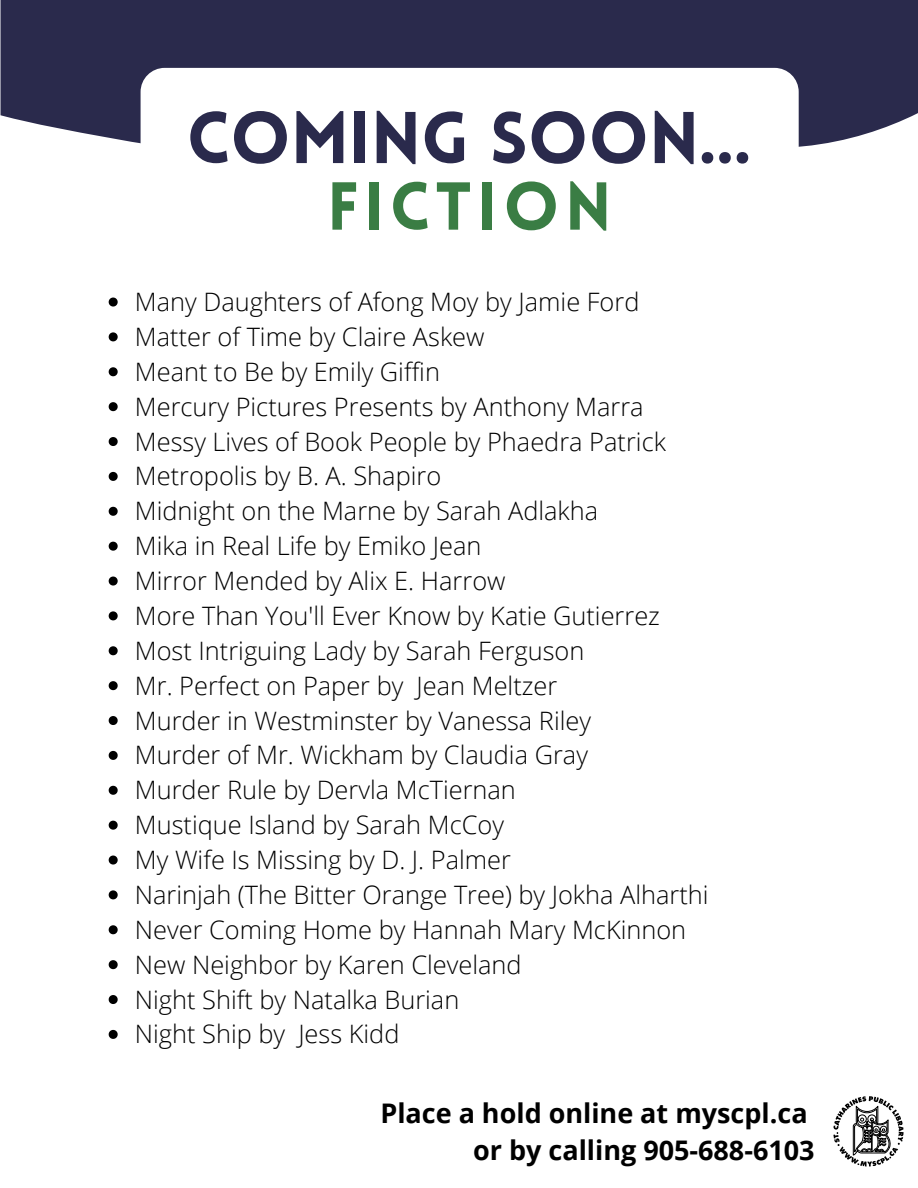
<style>
.page{position:relative;width:918px;height:1188px;background:#fff}
.page>*{position:absolute;margin:0;border:0;box-sizing:border-box;transform-origin:0 0}
.t1{font:900 71.55px "Lovelo";color:#2a2a4c}
.t2{font:900 66.3px "Lovelo";letter-spacing:.085em;color:#3a7d44}
.t3{font:700 27px "Open Sans";color:#000}
.t4{font:300 25.35px "Open Sans";color:#000}
</style>
<div class="page">
<div style="left:1px;top:0;width:917px;height:147px;background:#2a2a4c"></div>
<div style="left:141px;top:68px;width:658px;height:238px;background:#fff;border-radius:24px"></div>
<svg style="left:833px;top:1096px;width:71px;height:71px"></svg>
<svg style="left:109px;top:298px;width:9px;height:9px"></svg>
<svg style="left:109px;top:332px;width:9px;height:9px"></svg>
<svg style="left:109px;top:367px;width:9px;height:9px"></svg>
<svg style="left:109px;top:402px;width:9px;height:9px"></svg>
<svg style="left:109px;top:437px;width:9px;height:9px"></svg>
<svg style="left:109px;top:472px;width:9px;height:9px"></svg>
<svg style="left:109px;top:507px;width:9px;height:9px"></svg>
<svg style="left:109px;top:542px;width:9px;height:9px"></svg>
<svg style="left:109px;top:577px;width:9px;height:9px"></svg>
<svg style="left:109px;top:611px;width:9px;height:9px"></svg>
<svg style="left:109px;top:646px;width:9px;height:9px"></svg>
<svg style="left:109px;top:681px;width:9px;height:9px"></svg>
<svg style="left:109px;top:716px;width:9px;height:9px"></svg>
<svg style="left:109px;top:751px;width:9px;height:9px"></svg>
<svg style="left:109px;top:786px;width:9px;height:9px"></svg>
<svg style="left:109px;top:821px;width:9px;height:9px"></svg>
<svg style="left:109px;top:856px;width:9px;height:9px"></svg>
<svg style="left:109px;top:890px;width:9px;height:9px"></svg>
<svg style="left:109px;top:925px;width:9px;height:9px"></svg>
<svg style="left:109px;top:960px;width:9px;height:9px"></svg>
<svg style="left:109px;top:995px;width:9px;height:9px"></svg>
<svg style="left:109px;top:1030px;width:9px;height:9px"></svg>
<p class="t1" style="left:187px;top:109px;width:566px">COMING SOON...</p>
<p class="t2" style="left:327px;top:180px;width:286px">FICTION</p>
<p class="t4" style="left:135px;top:284px;width:506px">Many Daughters of Afong Moy by Jamie Ford</p>
<p class="t4" style="left:135px;top:319px;width:351px">Matter of Time by Claire Askew</p>
<p class="t4" style="left:135px;top:354px;width:307px">Meant to Be by Emily Giffin</p>
<p class="t4" style="left:135px;top:389px;width:510px">Mercury Pictures Presents by Anthony Marra</p>
<p class="t4" style="left:135px;top:423px;width:533px">Messy Lives of Book People by Phaedra Patrick</p>
<p class="t4" style="left:135px;top:458px;width:308px">Metropolis by B. A. Shapiro</p>
<p class="t4" style="left:135px;top:493px;width:465px">Midnight on the Marne by Sarah Adlakha</p>
<p class="t4" style="left:135px;top:528px;width:348px">Mika in Real Life by Emiko Jean</p>
<p class="t4" style="left:135px;top:563px;width:372px">Mirror Mended by Alix E. Harrow</p>
<p class="t4" style="left:135px;top:598px;width:527px">More Than You'll Ever Know by Katie Gutierrez</p>
<p class="t4" style="left:135px;top:633px;width:451px">Most Intriguing Lady by Sarah Ferguson</p>
<p class="t4" style="left:135px;top:668px;width:424px">Mr. Perfect on Paper by Jean Meltzer</p>
<p class="t4" style="left:135px;top:702px;width:458px">Murder in Westminster by Vanessa Riley</p>
<p class="t4" style="left:135px;top:737px;width:455px">Murder of Mr. Wickham by Claudia Gray</p>
<p class="t4" style="left:135px;top:772px;width:383px">Murder Rule by Dervla McTiernan</p>
<p class="t4" style="left:135px;top:807px;width:371px">Mustique Island by Sarah McCoy</p>
<p class="t4" style="left:135px;top:842px;width:378px">My Wife Is Missing by D. J. Palmer</p>
<p class="t4" style="left:135px;top:877px;width:575px">Narinjah (The Bitter Orange Tree) by Jokha Alharthi</p>
<p class="t4" style="left:135px;top:912px;width:553px">Never Coming Home by Hannah Mary McKinnon</p>
<p class="t4" style="left:135px;top:947px;width:388px">New Neighbor by Karen Cleveland</p>
<p class="t4" style="left:135px;top:981px;width:326px">Night Shift by Natalka Burian</p>
<p class="t4" style="left:135px;top:1016px;width:266px">Night Ship by Jess Kidd</p>
<p class="t3" style="left:380px;top:1094px;width:429px">Place a hold online at myscpl.ca</p>
<p class="t3" style="left:473px;top:1131px;width:343px">or by calling 905-688-6103</p>
</div>
